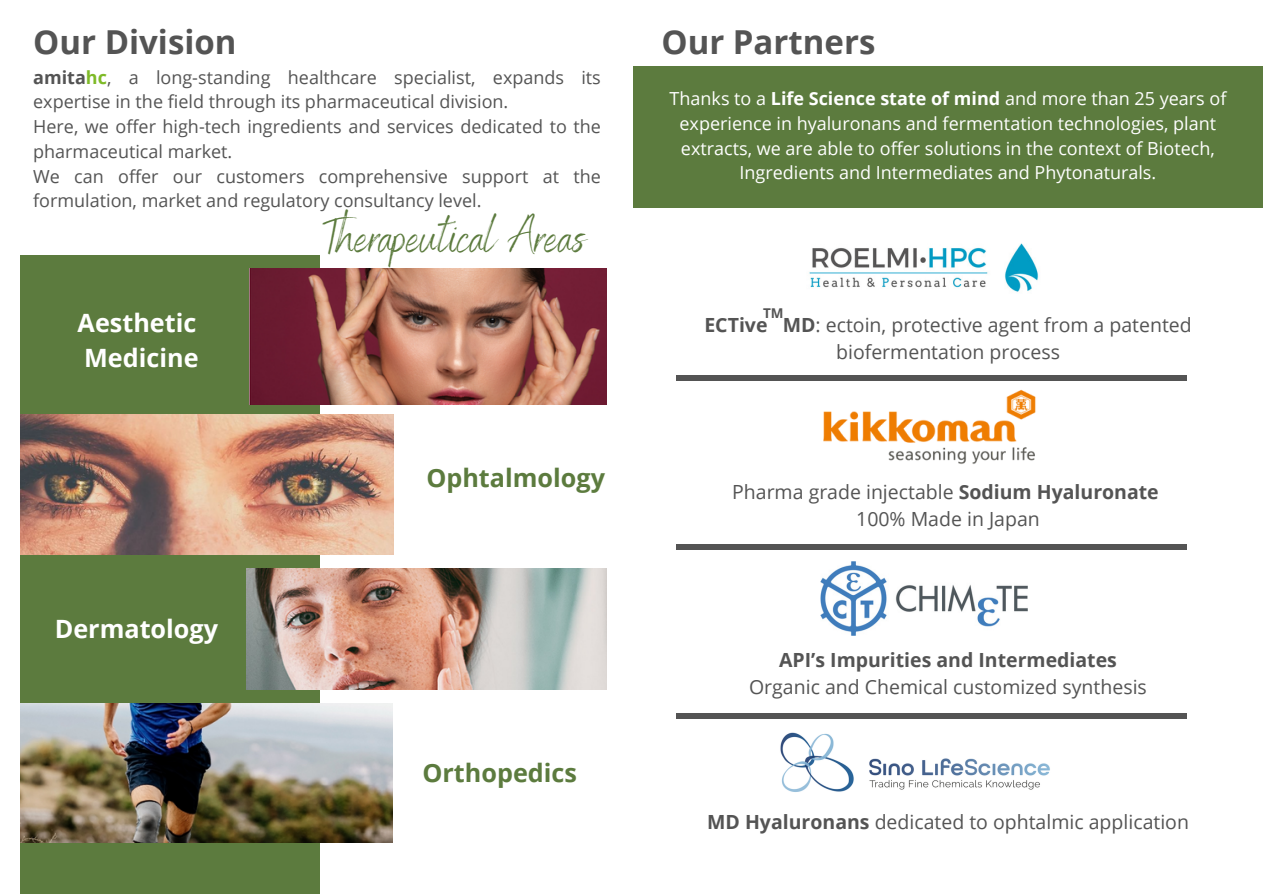
<style>
.page{position:relative;width:1263px;height:894px;background:#fff}
.page>*{position:absolute;margin:0;border:0;box-sizing:border-box;transform-origin:0 0}
.t1{font:48.45px "Benedict";color:#5c7b3e}
.t2{font:700 33px "Open Sans";color:#545454}
.t3{font:700 25.2px "Open Sans";color:#fff}
.t4{font:700 25.2px "Open Sans";color:#5c7b3e}
.t5{font:19.5px/27px "Open Sans";color:#545454;text-align:center}
.t6{font:700 19.5px "Open Sans";color:#545454}
.t7{font:18px/24.8px "Open Sans";color:#545454}
.t8{font:18px/24.8px "Open Sans";color:#fff;text-align:center}
.t9{font:700 13.5px "Open Sans";color:#545454}
.s1{font-weight:700}
.s2{font-weight:700;color:#7eba27}
</style>
<div class="page">
<div style="left:0;top:255px;width:319px;height:638px;background:#5c7b3e"></div>
<img style="left:821px;top:561px;width:207px;height:74px">
<img style="left:823px;top:389px;width:213px;height:75px">
<img style="left:809px;top:243px;width:230px;height:50px">
<img style="left:780px;top:732px;width:270px;height:60px">
<div style="left:633px;top:66px;width:629px;height:142px;background:#5c7b3e"></div>
<div style="left:677px;top:543px;width:510px;height:6px;background:#545454"></div>
<div style="left:677px;top:375px;width:510px;height:6px;background:#545454"></div>
<div style="left:677px;top:713px;width:510px;height:6px;background:#545454"></div>
<img style="left:20px;top:414px;width:373px;height:140px">
<img style="left:20px;top:703px;width:373px;height:139px">
<img style="left:250px;top:268px;width:356px;height:136px">
<img style="left:246px;top:568px;width:360px;height:121px">
<div style="left:0;top:254px;width:20px;height:639px;background:#fff"></div>
<p class="t2" style="left:33px;top:19px;width:205px">Our Division</p>
<p class="t7" style="left:33px;top:64px;width:569px"><span class="s1">amita</span><span class="s2">hc</span>, a long-standing healthcare specialist, expands its expertise in the field through its pharmaceutical division.</p>
<p class="t7" style="left:33px;top:114px;width:569px">Here, we offer high-tech ingredients and services dedicated to the pharmaceutical market.</p>
<p class="t7" style="left:33px;top:163px;width:569px">We can offer our customers comprehensive support at the formulation, market and regulatory consultancy level.</p>
<p class="t1" style="left:323px;top:206px;width:264px">Therapeutical Areas</p>
<p class="t3" style="left:78px;top:305px;width:120px">Aesthetic</p>
<p class="t3" style="left:84px;top:339px;width:116px">Medicine</p>
<p class="t3" style="left:55px;top:611px;width:165px">Dermatology</p>
<p class="t4" style="left:426px;top:460px;width:180px">Ophtalmology</p>
<p class="t4" style="left:422px;top:755px;width:156px">Orthopedics</p>
<p class="t2" style="left:661px;top:19px;width:215px">Our Partners</p>
<p class="t8" style="left:669px;top:86px;width:558px">Thanks to a <span class="s1">Life Science state of mind</span> and more than 25 years of experience in hyaluronans and fermentation technologies, plant extracts, we are able to offer solutions in the context of Biotech, Ingredients and Intermediates and Phytonaturals.</p>
<p class="t9" style="left:763px;top:303px;width:22px">TM</p>
<p class="t5" style="left:704px;top:311px;width:489px"><span class="s1">ECTive MD</span>: ectoin, protective agent from a patented biofermentation process</p>
<p class="t5" style="left:732px;top:478px;width:428px">Pharma grade injectable <span class="s1">Sodium Hyaluronate</span></p>
<p class="t5" style="left:856px;top:505px;width:185px">100% Made in Japan</p>
<p class="t6" style="left:779px;top:646px;width:339px">API’s Impurities and Intermediates</p>
<p class="t5" style="left:749px;top:673px;width:399px">Organic and Chemical customized synthesis</p>
<p class="t5" style="left:707px;top:807px;width:483px"><span class="s1">MD Hyaluronans</span> dedicated to ophtalmic application</p>
</div>
